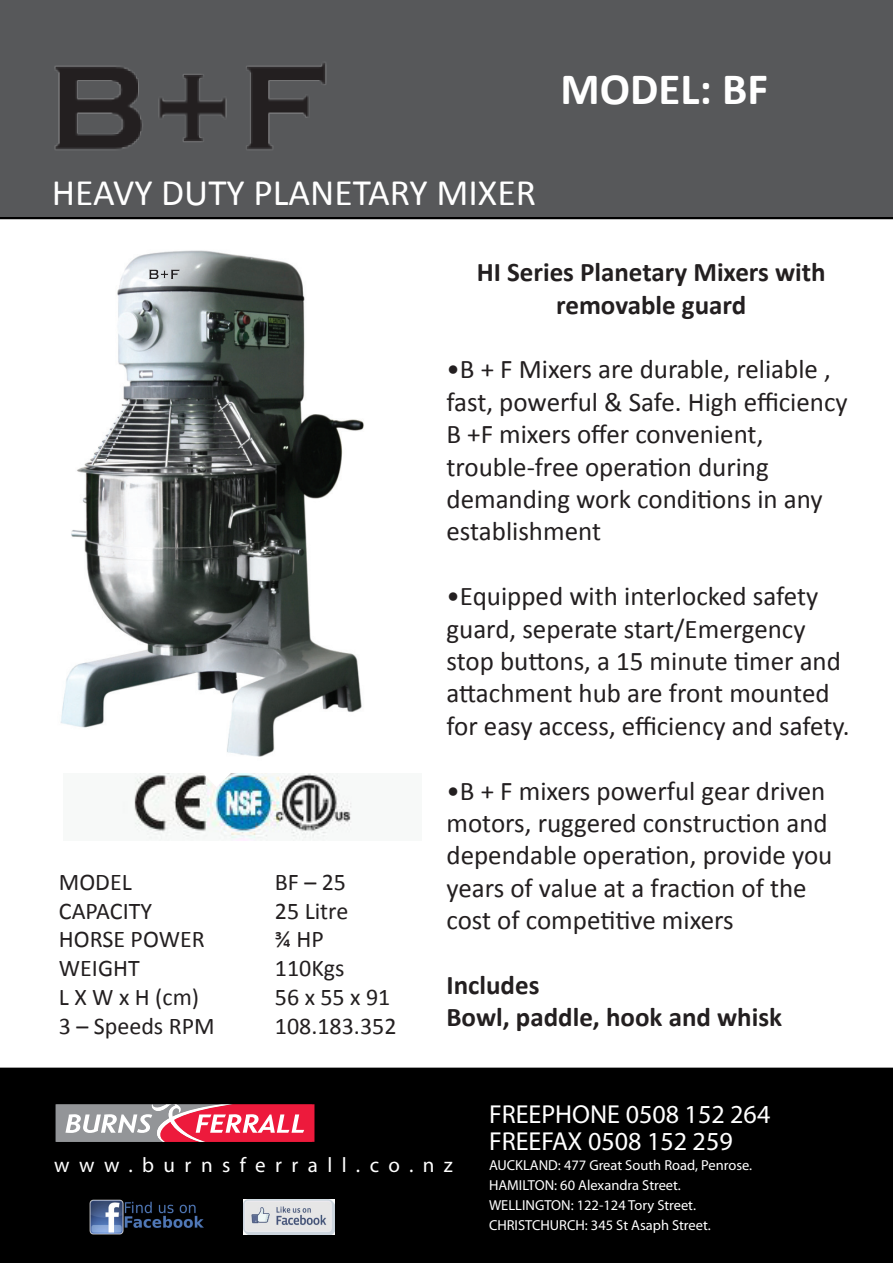
<style>
.page{position:relative;width:893px;height:1263px;background:#fff}
.page>*{position:absolute;margin:0;border:0;box-sizing:border-box;transform-origin:0 0}
.t1{font:700 45px "Calibri";color:#fff}
.t2{font:37.5px "Calibri";color:#fff}
.t3{font:27px/32.4px "Calibri";color:#231f20}
.t4{font:700 27px/32.4px "Calibri";color:#231f20;text-align:center}
.t5{font:26.1px/27.5px "Myriad Pro";color:#fff}
.t6{font:24px/28.8px "Calibri";color:#231f20}
.t7{font:21px "Myriad Pro";letter-spacing:.45em;color:#fff}
.t8{font:14.4px/20px "Myriad Pro";color:#fff}
</style>
<div class="page">
<img style="left:14px;top:219px;width:404px;height:555px">
<hr style="left:0;top:215px;width:893px;height:4px;background:#000">
<div style="left:0;top:1067px;width:893px;height:5px;background:#000"></div>
<div style="left:0;top:1072px;width:893px;height:191px;background:#000"></div>
<svg style="left:56px;top:1104px;width:258px;height:38px;background:#cf7887"></svg>
<img style="left:89px;top:1199px;width:114px;height:35px">
<img style="left:243px;top:1199px;width:91px;height:35px">
<div style="left:0;top:0;width:893px;height:217px;background:#57585a"></div>
<img style="left:134px;top:774px;width:218px;height:66px">
<svg style="left:203px;top:758px;width:30px;height:29px"></svg>
<img style="left:135px;top:261px;width:58px;height:25px">
<img style="left:54px;top:62px;width:273px;height:88px">
<h1 class="t1" style="left:560px;top:60px;width:209px">MODEL: BF</h1>
<h2 class="t2" style="left:52px;top:168px;width:486px">HEAVY DUTY PLANETARY MIXER</h2>
<p class="t4" style="left:477px;top:256px;width:351px">HI Series Planetary Mixers with removable guard</p>
<p class="t3" style="left:446px;top:353px;width:403px">•B + F Mixers are durable, reliable , fast, powerful &amp; Safe. High efficiency<br>B +F mixers offer convenient, trouble-free operation during demanding work conditions in any establishment</p>
<p class="t6" style="left:59px;top:867px;width:74px">MODEL</p>
<p class="t6" style="left:275px;top:867px;width:73px">BF – 25</p>
<p class="t6" style="left:59px;top:896px;width:95px">CAPACITY</p>
<p class="t6" style="left:275px;top:896px;width:75px">25 Litre</p>
<p class="t6" style="left:59px;top:925px;width:147px">HORSE POWER</p>
<p class="t6" style="left:275px;top:925px;width:50px">¾ HP</p>
<p class="t6" style="left:59px;top:954px;width:82px">WEIGHT</p>
<p class="t6" style="left:275px;top:954px;width:123px">110Kgs<br>56 x 55 x 91<br>108.183.352</p>
<p class="t6" style="left:59px;top:983px;width:157px">L X W x H (cm)<br>3 – Speeds RPM</p>
<p class="t3" style="left:446px;top:580px;width:405px">•Equipped with interlocked safety guard, seperate start/Emergency stop buttons, a 15 minute timer and attachment hub are front mounted for easy access, efficiency and safety.</p>
<p class="t3" style="left:446px;top:774px;width:387px">•B + F mixers powerful gear driven motors, ruggered construction and dependable operation, provide you years of value at a fraction of the cost of competitive mixers</p>
<p class="t4" style="left:446px;top:969px;width:337px;text-align:left">Includes<br>Bowl, paddle, hook and whisk</p>
<p class="t7" style="left:54px;top:1152px;width:400px">www.burnsferrall.co.nz</p>
<p class="t5" style="left:489px;top:1100px;width:283px">FREEPHONE 0508 152 264<br>FREEFAX 0508 152 259</p>
<p class="t8" style="left:489px;top:1155px;width:265px">AUCKLAND: 477 Great South Road, Penrose.<br>HAMILTON: 60 Alexandra Street.<br>WELLINGTON: 122-124 Tory Street.<br>CHRISTCHURCH: 345 St Asaph Street.</p>
</div>
